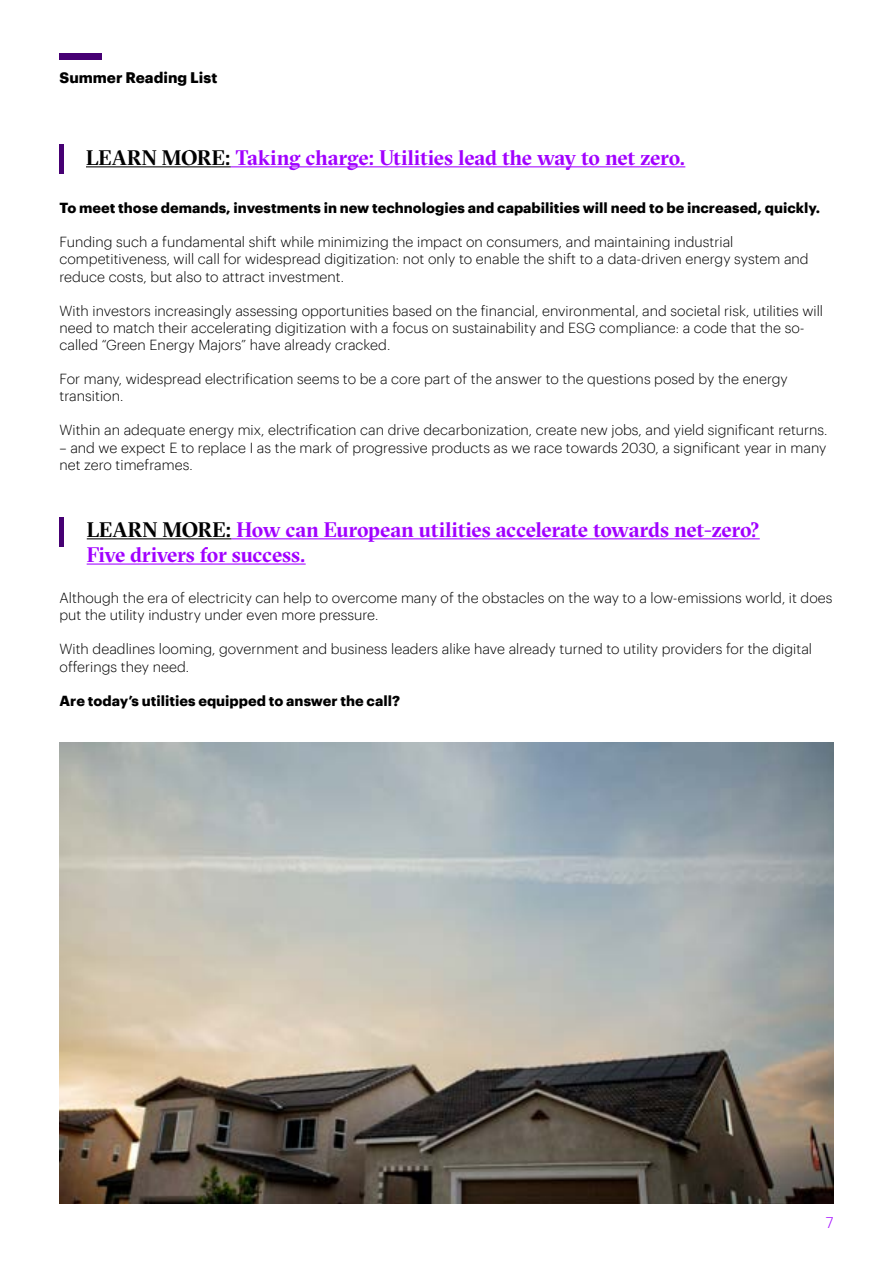
<style>
.page{position:relative;width:893px;height:1263px;background:#fff}
.page>*{position:absolute;margin:0;border:0;box-sizing:border-box;transform-origin:0 0}
.t1{font:700 21px/25.2px "GT Sectra Fine";letter-spacing:-.01em;color:#a100ff}
.t2{font:700 15px "Graphik";color:#000}
.t3{font:300 15px "Graphik";color:#a100ff}
.t4{font:300 14.25px/17.1px "Graphik";color:#000}
.t5{font:700 14.25px "Graphik";color:#000}
.s1{color:#000}
</style>
<div class="page">
<div style="left:60px;top:53px;width:42px;height:7px;background:#460073"></div>
<hr style="left:86px;top:166px;width:145px;height:1px;background:#000">
<hr style="left:231px;top:166px;width:454px;height:1px;background:#a100ff">
<hr style="left:60px;top:144px;width:4px;height:30px;background:#460073">
<hr style="left:87px;top:538px;width:145px;height:1px;background:#000">
<hr style="left:232px;top:538px;width:528px;height:1px;background:#a100ff">
<hr style="left:87px;top:563px;width:219px;height:2px;background:#a100ff">
<hr style="left:60px;top:517px;width:4px;height:30px;background:#460073">
<img style="left:60px;top:742px;width:773px;height:461px">
<p class="t2" style="left:60px;top:65px;width:159px">Summer Reading List</p>
<h1 class="t1" style="left:86px;top:145px;width:601px"><span class="s1">LEARN MORE:</span> Taking charge: Utilities lead the way to net zero.</h1>
<p class="t5" style="left:60px;top:197px;width:762px">To meet those demands, investments in new technologies and capabilities will need to be increased, quickly.</p>
<p class="t4" style="left:60px;top:233px;width:751px">Funding such a fundamental shift while minimizing the impact on consumers, and maintaining industrial competitiveness, will call for widespread digitization: not only to enable the shift to a data-driven energy system and reduce costs, but also to attract investment.</p>
<p class="t4" style="left:60px;top:301px;width:765px">With investors increasingly assessing opportunities based on the financial, environmental, and societal risk, utilities will need to match their accelerating digitization with a focus on sustainability and ESG compliance: a code that the so&shy;called “Green Energy Majors” have already cracked.</p>
<p class="t4" style="left:60px;top:369px;width:730px">For many, widespread electrification seems to be a core part of the answer to the questions posed by the energy transition.</p>
<p class="t4" style="left:60px;top:421px;width:770px">Within an adequate energy mix, electrification can drive decarbonization, create new jobs, and yield significant returns.</p>
<p class="t4" style="left:60px;top:438px;width:768px">– and we expect E to replace I as the mark of progressive products as we race towards 2030, a significant year in many net zero timeframes.</p>
<h1 class="t1" style="left:87px;top:517px;width:675px"><span class="s1">LEARN MORE:</span> How can European utilities accelerate towards net-zero?<br>Five drivers for success.</h1>
<p class="t4" style="left:60px;top:588px;width:774px">Although the era of electricity can help to overcome many of the obstacles on the way to a low-emissions world, it does put the utility industry under even more pressure.</p>
<p class="t4" style="left:60px;top:640px;width:754px">With deadlines looming, government and business leaders alike have already turned to utility providers for the digital offerings they need.</p>
<p class="t5" style="left:60px;top:689px;width:342px">Are today’s utilities equipped to answer the call?</p>
<p class="t3" style="left:826px;top:1211px;width:9px">7</p>
</div>
